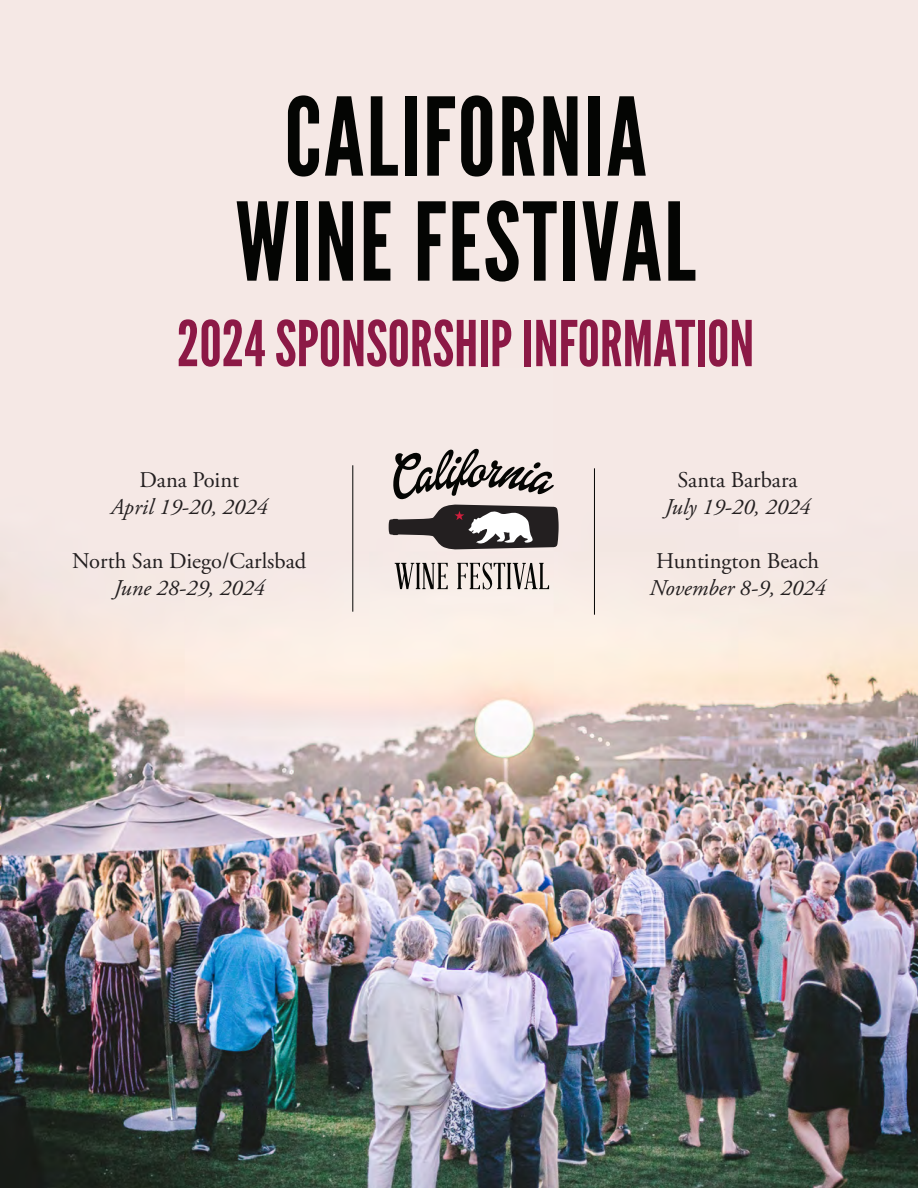
<style>
.page{position:relative;width:918px;height:1188px;background:#fff}
.page>*{position:absolute;margin:0;border:0;box-sizing:border-box;transform-origin:0 0}
.t1{font:108px "League Gothic";letter-spacing:.02em;color:#040503}
.t2{font:63px "League Gothic";color:#8c1946}
.t3{font:italic 22.5px "Adobe Garamond Pro";color:#231f20}
.t4{font:22.5px "Adobe Garamond Pro";color:#231f20}
</style>
<div class="page">
<img style="left:0;top:0;width:918px;height:1188px">
<hr style="left:353px;top:465px;width:1px;height:147px;background:#040503">
<hr style="left:594px;top:468px;width:1px;height:147px;background:#040503">
<svg style="left:389px;top:505px;width:170px;height:45px"></svg>
<svg style="left:393px;top:449px;width:161px;height:50px;background:#aaa2a0"></svg>
<svg style="left:395px;top:563px;width:53px;height:26px"></svg>
<svg style="left:457px;top:563px;width:92px;height:26px;background:#afa8a3"></svg>
<p class="t1" style="left:284px;top:73px;width:364px">CALIFORNIA</p>
<p class="t1" style="left:235px;top:178px;width:462px">WINE FESTIVAL</p>
<p class="t2" style="left:177px;top:306px;width:579px">2024 SPONSORSHIP INFORMATION</p>
<p class="t4" style="left:139px;top:466px;width:101px">Dana Point</p>
<p class="t3" style="left:111px;top:493px;width:158px">April 19-20, 2024</p>
<p class="t4" style="left:72px;top:547px;width:236px">North San Diego/Carlsbad</p>
<p class="t3" style="left:114px;top:574px;width:153px">June 28-29, 2024</p>
<p class="t4" style="left:678px;top:466px;width:122px">Santa Barbara</p>
<p class="t3" style="left:665px;top:493px;width:147px">July 19-20, 2024</p>
<p class="t4" style="left:656px;top:547px;width:164px">Huntington Beach</p>
<p class="t3" style="left:650px;top:574px;width:177px">November 8-9, 2024</p>
</div>
